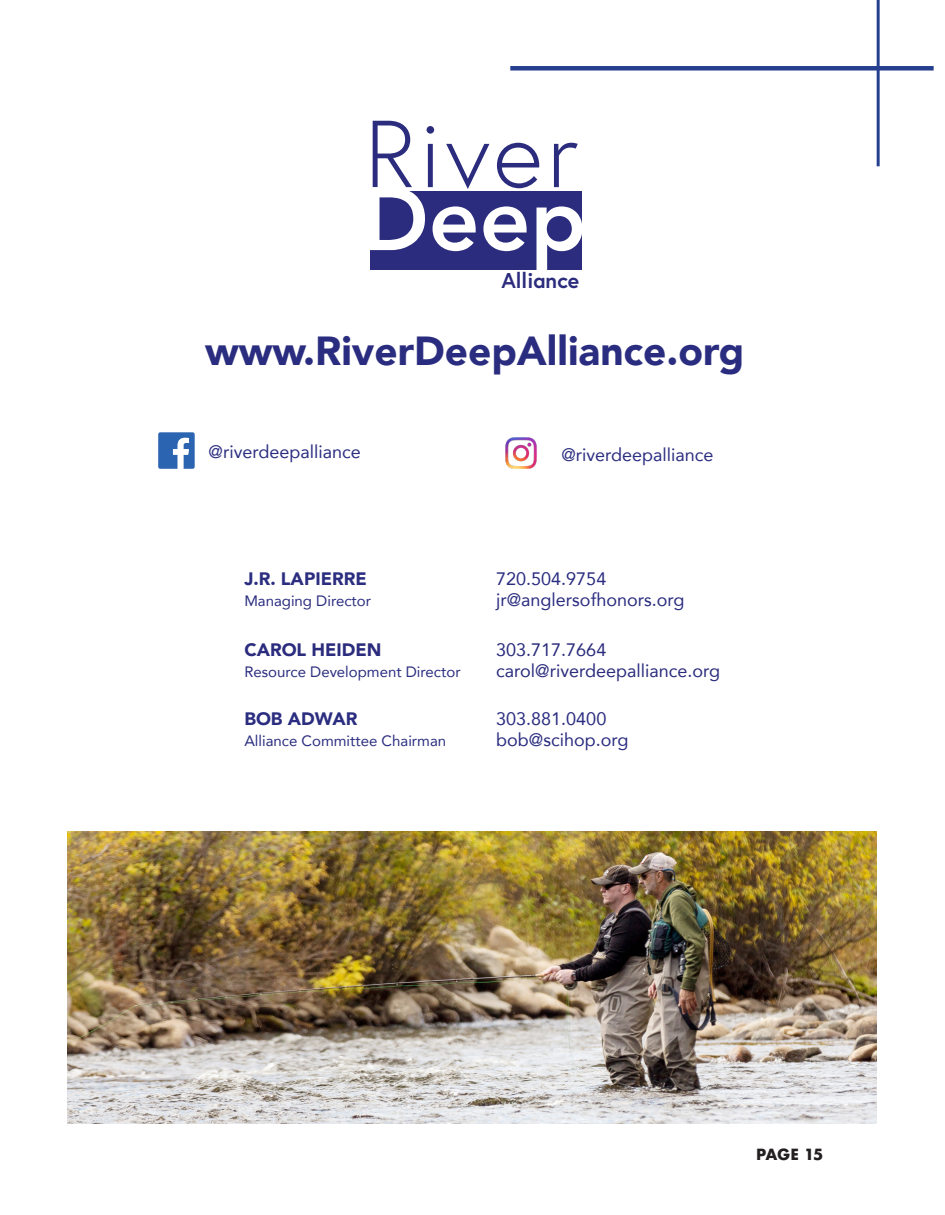
<style>
.page{position:relative;width:945px;height:1215px;background:#fff}
.page>*{position:absolute;margin:0;border:0;box-sizing:border-box;transform-origin:0 0}
.t1{font:300 94.8px "Europa";letter-spacing:.045em;color:#2b2c7d}
.t2{font:800 88.65px "Avenir";color:#fff}
.t3{font:900 40.5px "Avenir";color:#2a2d7f}
.t4{font:700 21.45px "Europa";color:#2b2c7d}
.t5{font:18px "Avenir";color:#2b2d80}
.t6{font:18px "Avenir";color:#2b2c7d}
.t7{font:900 18px "Avenir";color:#2b2d80}
.t8{font:900 18px "Avenir";color:#2b2c7d}
.t9{font:15px "Avenir";color:#2b2d80}
.t10{font:700 15px "Futura";letter-spacing:-.035em;color:#231f20}
</style>
<div class="page">
<hr style="left:877px;top:0;width:3px;height:166px;background:#253f8e">
<div style="left:510px;top:66px;width:424px;height:5px;background:#253f8e"></div>
<div style="left:370px;top:191px;width:211px;height:79px;background:#2b2c7d"></div>
<img style="left:505px;top:437px;width:32px;height:32px">
<svg style="left:158px;top:432px;width:37px;height:37px"></svg>
<img style="left:68px;top:831px;width:809px;height:292px">
<p class="t1" style="left:364px;top:95px;width:215px">River</p>
<p class="t2" style="left:361px;top:150px;width:227px">Deep</p>
<p class="t4" style="left:501px;top:266px;width:79px">Alliance</p>
<p class="t3" style="left:205px;top:316px;width:541px">www.RiverDeepAlliance.org</p>
<p class="t5" style="left:209px;top:437px;width:154px">@riverdeepalliance</p>
<p class="t5" style="left:561px;top:440px;width:154px">@riverdeepalliance</p>
<p class="t7" style="left:244px;top:564px;width:124px">J.R. LAPIERRE</p>
<p class="t9" style="left:244px;top:589px;width:128px">Managing Director</p>
<p class="t5" style="left:496px;top:565px;width:112px">720.504.9754</p>
<p class="t5" style="left:496px;top:586px;width:190px">jr@anglersofhonors.org</p>
<p class="t8" style="left:244px;top:634px;width:139px">CAROL HEIDEN</p>
<p class="t9" style="left:244px;top:660px;width:218px">Resource Development Director</p>
<p class="t6" style="left:496px;top:635px;width:112px">303.717.7664</p>
<p class="t6" style="left:496px;top:656px;width:225px">carol@riverdeepalliance.org</p>
<p class="t7" style="left:244px;top:703px;width:115px">BOB ADWAR</p>
<p class="t9" style="left:244px;top:729px;width:203px">Alliance Committee Chairman</p>
<p class="t5" style="left:496px;top:704px;width:112px">303.881.0400</p>
<p class="t5" style="left:496px;top:725px;width:134px">bob@scihop.org</p>
<p class="t10" style="left:756px;top:1143px;width:69px">PAGE 15</p>
</div>
